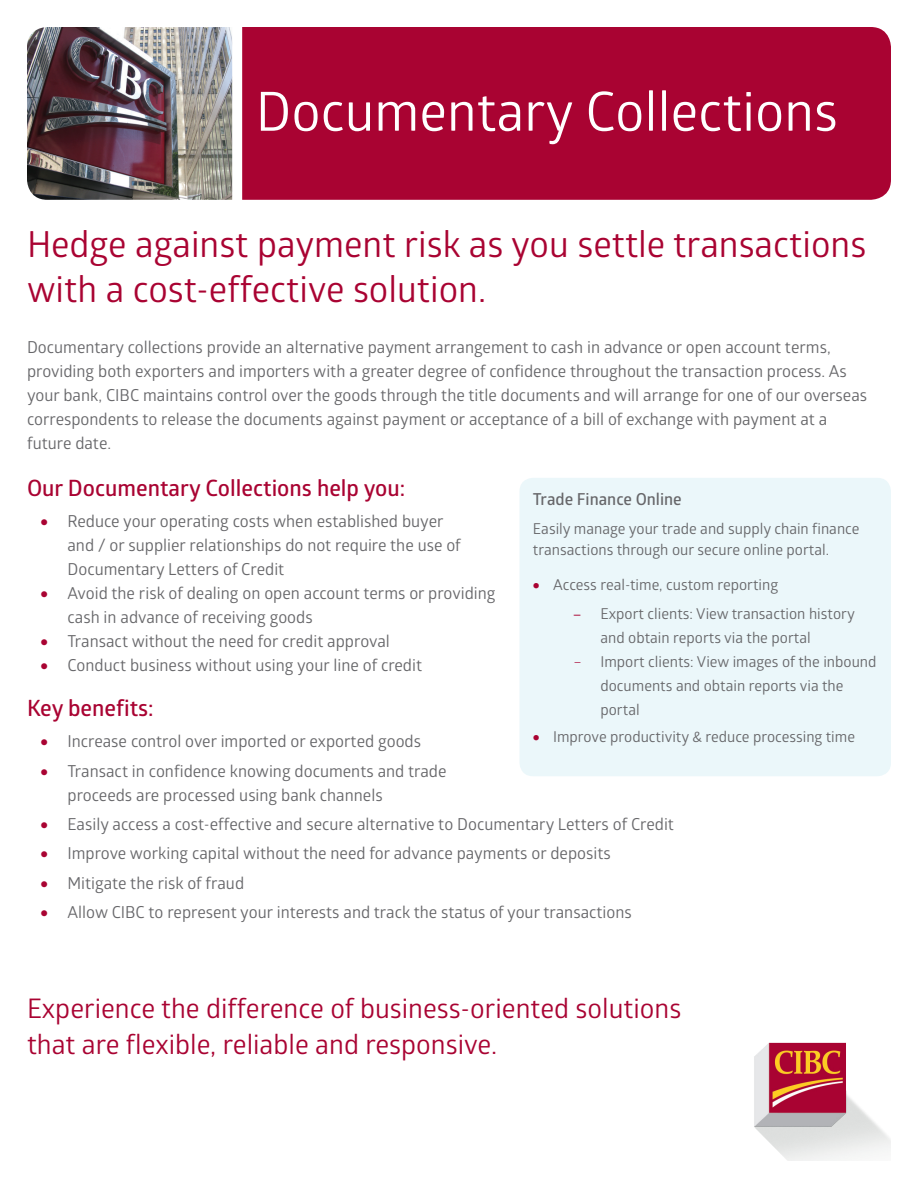
<style>
.page{position:relative;width:918px;height:1188px;background:#fff}
.page>*{position:absolute;margin:0;border:0;box-sizing:border-box;transform-origin:0 0}
.Title_-_Flyer{font:54px "Glober";color:#fff}
.Heading_1{font:36px/45px "Glober";color:#a90332}
.Open_Close_Statement{font:27px/36px "Glober";color:#a90332}
.Heading_2{font:600 22.5px "Glober";color:#a90332}
.Body_Text{font:16.5px/24px "Glober";color:#67676a}
.Graphics_Heading{font:600 16.5px "Glober";color:#67676a}
.Graphics_Text{font:15px/24px "Glober";color:#67676a}
.s1{color:#a90332}
.s2{font-family:"Myriad Pro";color:#a90332}
</style>
<div class="page">
<div style="left:242px;top:27px;width:649px;height:173px;background:#a90332"></div>
<img style="left:27px;top:27px;width:205px;height:173px">
<img style="left:754px;top:1042px;width:137px;height:119px">
<div style="left:519px;top:478px;width:372px;height:298px;background:#ebf7fa;border-radius:14px"></div>
<p class="Title_-_Flyer" style="left:256px;top:74px;width:584px">Documentary Collections</p>
<p class="Heading_1" style="left:27px;top:220px;width:841px">Hedge against payment risk as you settle transactions with a cost-effective solution.</p>
<p class="Body_Text" style="left:27px;top:334px;width:842px">Documentary collections provide an alternative payment arrangement to cash in advance or open account terms, providing both exporters and importers with a greater degree of confidence throughout the transaction process. As your bank, CIBC maintains control over the goods through the title documents and will arrange for one of our overseas correspondents to release the documents against payment or acceptance of a bill of exchange with payment at a future date.</p>
<p class="Heading_2" style="left:27px;top:472px;width:380px">Our Documentary Collections help you:</p>
<p class="Body_Text" style="left:68px;top:508px;width:395px;text-indent:-27px"><span class="s1">•</span> Reduce your operating costs when established buyer and / or supplier relationships do not require the use of<br>Documentary Letters of Credit</p>
<p class="Body_Text" style="left:68px;top:580px;width:430px;text-indent:-27px"><span class="s1">•</span> Avoid the risk of dealing on open account terms or providing cash in advance of receiving goods</p>
<p class="Body_Text" style="left:40px;top:628px;width:351px"><span class="s1">•</span> Transact without the need for credit approval</p>
<p class="Body_Text" style="left:40px;top:652px;width:383px"><span class="s1">•</span> Conduct business without using your line of credit</p>
<p class="Heading_2" style="left:27px;top:693px;width:128px">Key benefits:</p>
<p class="Body_Text" style="left:40px;top:729px;width:382px"><span class="s1">•</span> Increase control over imported or exported goods</p>
<p class="Body_Text" style="left:68px;top:758px;width:381px;text-indent:-27px"><span class="s1">•</span> Transact in confidence knowing documents and trade proceeds are processed using bank channels</p>
<p class="Body_Text" style="left:40px;top:811px;width:635px"><span class="s1">•</span> Easily access a cost-effective and secure alternative to Documentary Letters of Credit</p>
<p class="Body_Text" style="left:40px;top:841px;width:572px"><span class="s1">•</span> Improve working capital without the need for advance payments or deposits</p>
<p class="Body_Text" style="left:40px;top:870px;width:205px"><span class="s1">•</span> Mitigate the risk of fraud</p>
<p class="Body_Text" style="left:40px;top:900px;width:593px"><span class="s1">•</span> Allow CIBC to represent your interests and track the status of your transactions</p>
<p class="Graphics_Heading" style="left:533px;top:488px;width:150px">Trade Finance Online</p>
<p class="Graphics_Text" style="left:533px;top:518px;width:328px;line-height:21px">Easily manage your trade and supply chain finance transactions through our secure online portal.</p>
<p class="Graphics_Text" style="left:533px;top:572px;width:247px"><span class="s1">•</span> Access real-time, custom reporting</p>
<p class="Graphics_Text" style="left:600px;top:601px;width:256px;text-indent:-27px"><span class="s2">–</span> Export clients: View transaction history and obtain reports via the portal</p>
<p class="Graphics_Text" style="left:600px;top:649px;width:277px;text-indent:-27px"><span class="s1">–</span> Import clients: View images of the inbound documents and obtain reports via the portal</p>
<p class="Graphics_Text" style="left:533px;top:724px;width:324px"><span class="s1">•</span> Improve productivity &amp; reduce processing time</p>
<p class="Open_Close_Statement" style="left:27px;top:989px;width:656px">Experience the difference of business-oriented solutions that are flexible, reliable and responsive.</p>
</div>
